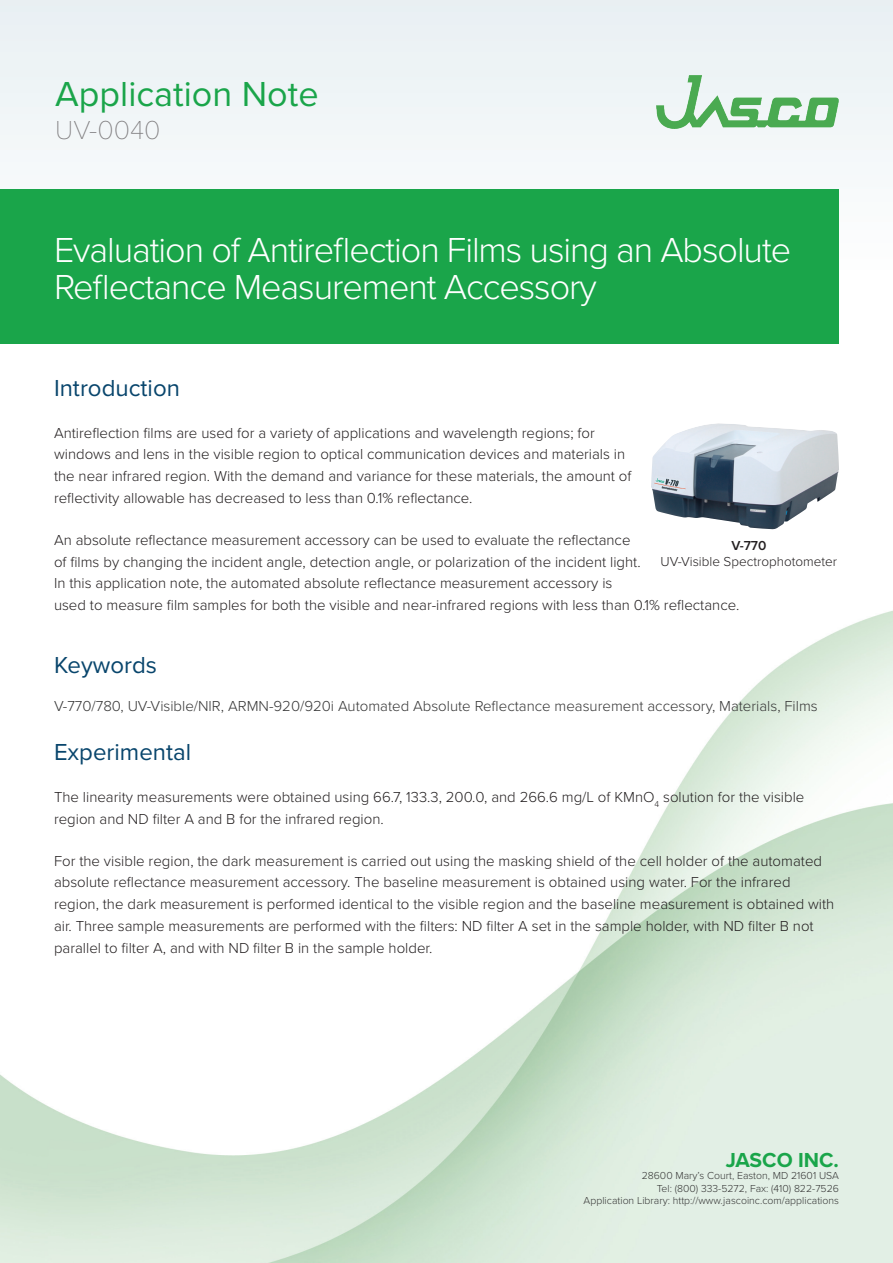
<style>
.page{position:relative;width:893px;height:1263px;background:#fff}
.page>*{position:absolute;margin:0;border:0;box-sizing:border-box;transform-origin:0 0}
.t1{font:300 36px/36px "Proxima Nova";letter-spacing:-.03em;color:#fff}
.App_note_title{font:36px "Proxima Nova";color:#1aa54a}
.App_note_no{font:100 27px "Proxima Nova T";color:#7e7c7e}
.Heading{font:24px "Proxima Nova";color:#08456c}
.Paragraph{font:24px "Proxima Nova";color:#08456c}
.Footer_name{font:700 21px "Proxima Nova";color:#1aa54a}
.Paragraph_Style{font:300 15px/21.8px "Proxima Nova";color:#231f20}
.Paragraph-2{font:300 15px/21.8px "Proxima Nova";color:#231f20}
.Paragraph-3{font:300 15px "Proxima Nova";color:#353535}
.Figure___Caption{font:300 13.5px/16.2px "Proxima Nova";color:#231f20;text-align:center}
.Footer_text{font:300 10.5px "Proxima Nova";color:#353535}
.Footer_name-2{font:300 10.5px "Proxima Nova";color:#353535}
.s1{font-weight:600}
</style>
<div class="page">
<img style="left:0;top:343px;width:893px;height:920px">
<div style="left:0;top:1px;width:893px;height:280px;background:#eff5f7"></div>
<img style="left:657px;top:76px;width:182px;height:52px">
<div style="left:0;top:189px;width:839px;height:154px;background:#1aa54a"></div>
<img style="left:651px;top:423px;width:188px;height:106px">
<p class="App_note_title" style="left:55px;top:68px;width:265px">Application Note</p>
<p class="App_note_no" style="left:55px;top:110px;width:107px">UV-0040</p>
<p class="t1" style="left:54px;top:231px;width:739px">Evaluation of Antireflection Films using an Absolute<br>Reflectance Measurement Accessory</p>
<p class="Heading" style="left:54px;top:370px;width:127px">Introduction</p>
<p class="Paragraph_Style" style="left:54px;top:421px;width:579px">Antireflection films are used for a variety of applications and wavelength regions; for windows and lens in the visible region to optical communication devices and materials in the near infrared region. With the demand and variance for these materials, the amount of reflectivity allowable has decreased to less than 0.1% reflectance.</p>
<p class="Paragraph_Style" style="left:54px;top:528px;width:687px">An absolute reflectance measurement accessory can be used to evaluate the reflectance<br>of films by changing the incident angle, detection angle, or polarization of the incident light.<br>In this application note, the automated absolute reflectance measurement accessory is<br>used to measure film samples for both the visible and near-infrared regions with less than 0.1% reflectance.</p>
<p class="Figure___Caption" style="left:660px;top:536px;width:178px"><span class="s1">V-770<br></span>UV-Visible Spectrophotometer</p>
<p class="Heading" style="left:54px;top:647px;width:105px">Keywords</p>
<p class="Paragraph-3" style="left:54px;top:695px;width:765px">V-770/780, UV-Visible/NIR, ARMN-920/920i Automated Absolute Reflectance measurement accessory, Materials, Films</p>
<p class="Paragraph" style="left:54px;top:734px;width:139px">Experimental</p>
<p class="Paragraph-2" style="left:54px;top:785px;width:752px">The linearity measurements were obtained using 66.7, 133.3, 200.0, and 266.6 mg/L of KMnO<sub>4</sub> solution for the visible region and ND filter A and B for the infrared region.</p>
<p class="Paragraph-2" style="left:54px;top:849px;width:782px">For the visible region, the dark measurement is carried out using the masking shield of the cell holder of the automated absolute reflectance measurement accessory. The baseline measurement is obtained using water. For the infrared region, the dark measurement is performed identical to the visible region and the baseline measurement is obtained with air. Three sample measurements are performed with the filters: ND filter A set in the sample holder, with ND filter B not parallel to filter A, and with ND filter B in the sample holder.</p>
<p class="Footer_name" style="left:726px;top:1144px;width:115px">JASCO INC.</p>
<p class="Footer_name-2" style="left:642px;top:1168px;width:199px">28600 Mary’s Court, Easton, MD 21601 USA</p>
<p class="Footer_text" style="left:657px;top:1180px;width:183px">Tel: (800) 333-5272, Fax: (410) 822-7526</p>
<p class="Footer_text" style="left:584px;top:1193px;width:257px">Application Library: http://www.jascoinc.com/applications</p>
</div>
